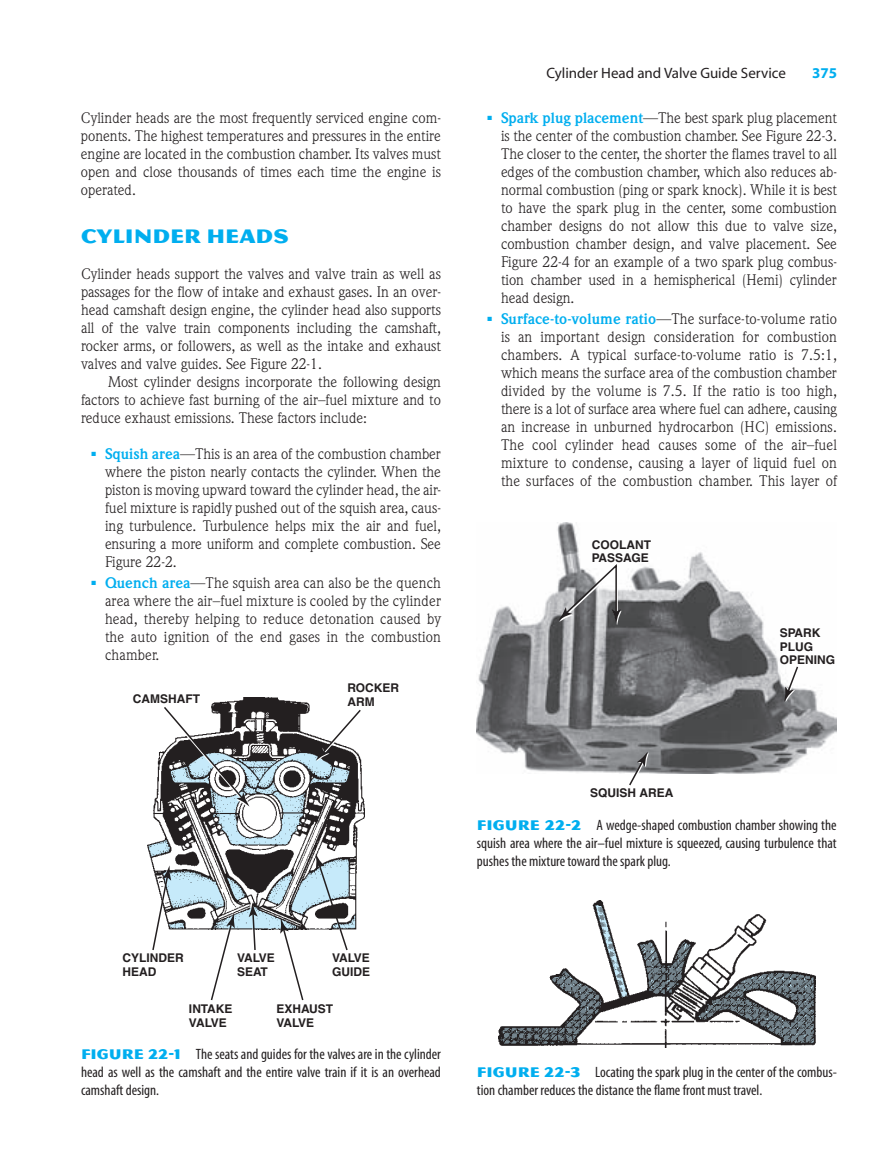
<style>
.page{position:relative;width:891px;height:1175px;background:#fff}
.page>*{position:absolute;margin:0;border:0;box-sizing:border-box;transform-origin:0 0}
.t1{font:21px "Magnesium MVB";color:#00aeef}
.t2{font:15px/18px "Weidemann";color:#231f20;text-align:justify}
.t3{font:condensed 15px/18px "Myriad";color:#231f20;text-align:justify}
.t4{font:15px "Myriad";color:#231f20}
.t5{font:700 15px "Myriad";color:#00aeef}
.t6{font:700 12px/14.4px "Helvetica";color:#231f20}
.s1{font-weight:700;color:#00aeef}
.s2{font-family:"Magnesium MVB";font-stretch:normal;color:#00aeef}
</style>
<div class="page">
<img style="left:148px;top:697px;width:217px;height:232px">
<svg style="left:316px;top:853px;width:33px;height:98px"></svg>
<svg style="left:249px;top:902px;width:9px;height:48px"></svg>
<svg style="left:151px;top:865px;width:20px;height:85px"></svg>
<svg style="left:210px;top:913px;width:25px;height:87px"></svg>
<svg style="left:280px;top:918px;width:25px;height:83px"></svg>
<svg style="left:162px;top:705px;width:87px;height:103px"></svg>
<svg style="left:316px;top:708px;width:47px;height:53px"></svg>
<img style="left:477px;top:523px;width:360px;height:250px">
<svg style="left:558px;top:562px;width:63px;height:63px"></svg>
<svg style="left:628px;top:751px;width:21px;height:35px"></svg>
<svg style="left:784px;top:665px;width:17px;height:37px"></svg>
<img style="left:498px;top:900px;width:317px;height:147px">
<p class="t2" style="left:81px;top:110px;width:361px">Cylinder heads are the most frequently serviced engine com&shy;ponents. The highest temperatures and pressures in the entire engine are located in the combustion chamber. Its valves must open and close thousands of times each time the engine is operated.</p>
<h1 class="t1" style="left:81px;top:223px;width:209px">CYLINDER HEADS</h1>
<p class="t2" style="left:81px;top:266px;width:361px">Cylinder heads support the valves and valve train as well as passages for the flow of intake and exhaust gases. In an over&shy;head camshaft design engine, the cylinder head also supports all of the valve train components including the camshaft, rocker arms, or followers, as well as the intake and exhaust valves and valve guides. See Figure 22-1.</p>
<p class="t2" style="left:81px;top:374px;width:362px;text-indent:27px">Most cylinder designs incorporate the following design factors to achieve fast burning of the air–fuel mixture and to reduce exhaust emissions. These factors include:</p>
<p class="t2" style="left:105px;top:446px;width:338px;text-indent:-14px"><sup>■</sup> <span class="s1">Squish area</span>—This is an area of the combustion chamber where the piston nearly contacts the cylinder. When the piston is moving upward toward the cylinder head, the air&shy;fuel mixture is rapidly pushed out of the squish area, caus&shy;ing turbulence. Turbulence helps mix the air and fuel, ensuring a more uniform and complete combustion. See Figure 22-2.</p>
<p class="t2" style="left:105px;top:575px;width:338px;text-indent:-14px"><sup>■</sup> <span class="s1">Quench area</span>—The squish area can also be the quench area where the air–fuel mixture is cooled by the cylinder head, thereby helping to reduce detonation caused by the auto ignition of the end gases in the combustion chamber.</p>
<p class="t6" style="left:133px;top:693px;width:69px">CAMSHAFT</p>
<p class="t6" style="left:348px;top:681px;width:53px">ROCKER<br>ARM</p>
<p class="t6" style="left:123px;top:951px;width:63px">CYLINDER<br>HEAD</p>
<p class="t6" style="left:237px;top:951px;width:39px">VALVE<br>SEAT</p>
<p class="t6" style="left:332px;top:951px;width:40px">VALVE<br>GUIDE</p>
<p class="t6" style="left:277px;top:1002px;width:58px">EXHAUST<br>VALVE</p>
<p class="t6" style="left:189px;top:1002px;width:45px">INTAKE<br>VALVE</p>
<p class="t3" style="left:81px;top:1046px;width:361px"><span class="s2">FIGURE 22-1</span> The seats and guides for the valves are in the cylinder head as well as the camshaft and the entire valve train if it is an overhead camshaft design.</p>
<p class="t4" style="left:546px;top:67px;width:241px">Cylinder Head and Valve Guide Service</p>
<p class="t5" style="left:812px;top:67px;width:26px">375</p>
<p class="t2" style="left:501px;top:110px;width:337px;text-indent:-14px"><sup>■</sup> <span class="s1">Spark plug placement</span>—The best spark plug placement is the center of the combustion chamber. See Figure 22-3.<br>The closer to the center, the shorter the flames travel to all edges of the combustion chamber, which also reduces ab&shy;normal combustion (ping or spark knock). While it is best to have the spark plug in the center, some combustion chamber designs do not allow this due to valve size, combustion chamber design, and valve placement. See Figure 22-4 for an example of a two spark plug combus&shy;tion chamber used in a hemispherical (Hemi) cylinder head design.</p>
<p class="t2" style="left:501px;top:311px;width:338px;text-indent:-14px"><sup>■</sup> <span class="s1">Surface-to-volume ratio</span>—The surface-to-volume ratio is an important design consideration for combustion chambers. A typical surface-to-volume ratio is 7.5:1, which means the surface area of the combustion chamber divided by the volume is 7.5. If the ratio is too high, there is a lot of surface area where fuel can adhere, causing an increase in unburned hydrocarbon (HC) emissions.<br>The cool cylinder head causes some of the air–fuel mixture to condense, causing a layer of liquid fuel on the surfaces of the combustion chamber. This layer of</p>
<p class="t6" style="left:592px;top:539px;width:61px;line-height:13.5px">COOLANT<br>PASSAGE</p>
<p class="t6" style="left:590px;top:787px;width:85px">SQUISH AREA</p>
<p class="t6" style="left:780px;top:627px;width:57px;line-height:13.5px">SPARK<br>PLUG<br>OPENING</p>
<p class="t3" style="left:477px;top:817px;width:361px"><span class="s2">FIGURE 22-2</span> A wedge-shaped combustion chamber showing the squish area where the air–fuel mixture is squeezed, causing turbulence that pushes the mixture toward the spark plug.</p>
<p class="t3" style="left:477px;top:1064px;width:362px"><span class="s2">FIGURE 22-3</span> Locating the spark plug in the center of the combus&shy;tion chamber reduces the distance the flame front must travel.</p>
</div>
